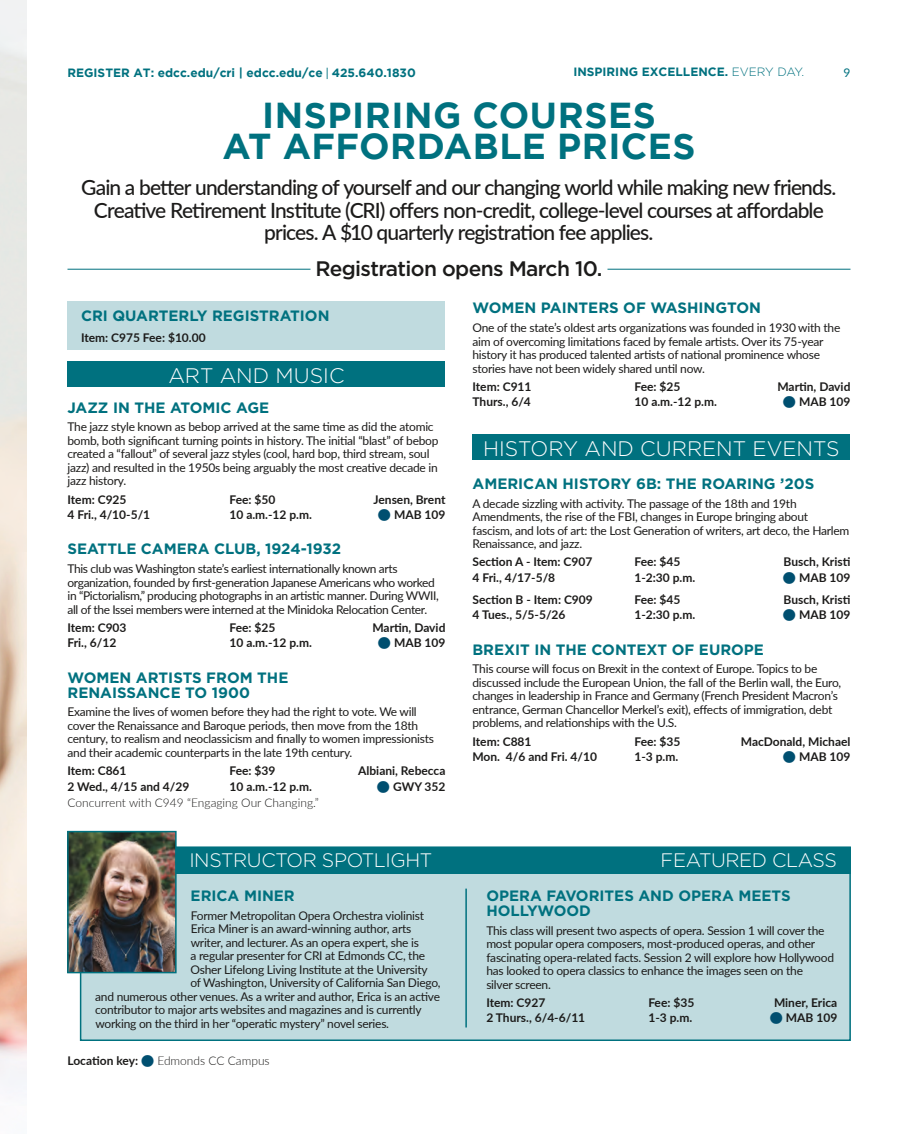
<style>
.page{position:relative;width:918px;height:1134px;background:#fff}
.page>*{position:absolute;margin:0;border:0;box-sizing:border-box;transform-origin:0 0}
.t1{font:700 36px/31.5px "Gotham";letter-spacing:.015em;color:#00717f;text-align:center}
.t2{font:500 21px/22.5px "Lato";letter-spacing:-.04em;color:#1c1b1a;text-align:center}
.t3{font:300 21px "Gotham";color:#fff}
.t4{font:500 21px "Gotham";letter-spacing:-.03em;color:#1c1b1a}
.t5{font:300 19.5px "Gotham";letter-spacing:-.02em;color:#fff}
.t6{font:700 15px/15px "Gotham";color:#00717f}
.t7{font:12px/13.5px "Lato";letter-spacing:-.02em;color:#1c1b1a}
.t8{font:700 12px "Lato";color:#1c1b1a}
.t9{font:700 12px "Gotham";color:#00717f}
.t10{font:300 12px "Lato";color:#1c1b1a}
.t11{font:12px "Lato";color:#00717f}
.s1{font-family:"Lato";font-weight:400}
.s2{font-weight:300}
</style>
<div class="page">
<img style="left:0;top:0;width:27px;height:1085px">
<div style="left:68px;top:301px;width:378px;height:49px;background:#c0dbdf"></div>
<div style="left:68px;top:361px;width:378px;height:26px;background:#00717f"></div>
<div style="left:472px;top:434px;width:378px;height:26px;background:#00717f"></div>
<div style="left:81px;top:847px;width:770px;height:194px;background:#c0dbdf"></div>
<div style="left:68px;top:847px;width:783px;height:27px;background:#00717f"></div>
<hr style="left:465px;top:889px;width:2px;height:139px;background:#00717f">
<div style="left:80px;top:847px;width:771px;height:194px;border:2px solid #00717f"></div>
<img style="left:70px;top:834px;width:104px;height:136px">
<div style="left:67px;top:831px;width:110px;height:142px;border:2px solid #00717f"></div>
<hr style="left:68px;top:269px;width:242px;height:1px;background:#00717f">
<hr style="left:608px;top:269px;width:242px;height:1px;background:#00717f">
<p class="t9" style="left:68px;top:66px;width:350px">REGISTER AT: edcc.edu/cri | edcc.edu/ce <span class="s1">|</span> 425.640.1830</p>
<p class="t9" style="left:573px;top:65px;width:232px">INSPIRING EXCELLENCE. <span class="s2">EVERY DAY.</span></p>
<p class="t11" style="left:844px;top:64px;width:8px">9</p>
<h1 class="t1" style="left:222px;top:98px;width:475px">INSPIRING COURSES<br>AT AFFORDABLE PRICES</h1>
<h2 class="t2" style="left:81px;top:175px;width:757px">Gain a better understanding of yourself and our changing world while making new friends.<br>Creative Retirement Institute (CRI) offers non-credit, college-level courses at affordable prices. A $10 quarterly registration fee applies.</h2>
<h2 class="t4" style="left:315px;top:255px;width:289px">Registration opens March 10.</h2>
<p class="t6" style="left:81px;top:308px;width:250px">CRI QUARTERLY REGISTRATION</p>
<p class="t8" style="left:81px;top:329px;width:126px">Item: C975 Fee: $10.00</p>
<h2 class="t3" style="left:168px;top:362px;width:178px">ART AND MUSIC</h2>
<p class="t6" style="left:68px;top:400px;width:203px">JAZZ IN THE ATOMIC AGE</p>
<p class="t7" style="left:68px;top:420px;width:373px">The jazz style known as bebop arrived at the same time as did the atomic bomb, both significant turning points in history. The initial “blast” of bebop created a “fallout” of several jazz styles (cool, hard bop, third stream, soul jazz) and resulted in the 1950s being arguably the most creative decade in jazz history.</p>
<p class="t8" style="left:68px;top:490px;width:61px">Item: C925</p>
<p class="t8" style="left:230px;top:490px;width:47px">Fee: $50</p>
<p class="t8" style="left:374px;top:490px;width:73px">Jensen, Brent</p>
<p class="t8" style="left:68px;top:506px;width:84px">4 Fri., 4/10-5/1</p>
<p class="t8" style="left:230px;top:506px;width:84px">10 a.m.-12 p.m.</p>
<p class="t8" style="left:394px;top:506px;width:53px">MAB 109</p>
<p class="t6" style="left:68px;top:541px;width:275px">SEATTLE CAMERA CLUB, 1924-1932</p>
<p class="t7" style="left:68px;top:562px;width:373px">This club was Washington state’s earliest internationally known arts organization, founded by first-generation Japanese Americans who worked in “Pictorialism,” producing photographs in an artistic manner. During WWII, all of the Issei members were interned at the Minidoka Relocation Center.</p>
<p class="t8" style="left:68px;top:619px;width:61px">Item: C903</p>
<p class="t8" style="left:230px;top:619px;width:47px">Fee: $25</p>
<p class="t8" style="left:372px;top:619px;width:75px">Martin, David</p>
<p class="t8" style="left:68px;top:634px;width:50px">Fri., 6/12</p>
<p class="t8" style="left:230px;top:634px;width:84px">10 a.m.-12 p.m.</p>
<p class="t8" style="left:394px;top:634px;width:53px">MAB 109</p>
<p class="t6" style="left:68px;top:670px;width:222px">WOMEN ARTISTS FROM THE<br>RENAISSANCE TO 1900</p>
<p class="t7" style="left:68px;top:705px;width:368px">Examine the lives of women before they had the right to vote. We will cover the Renaissance and Baroque periods, then move from the 18th century, to realism and neoclassicism and finally to women impressionists and their academic counterparts in the late 19th century.</p>
<p class="t8" style="left:68px;top:762px;width:61px">Item: C861</p>
<p class="t8" style="left:230px;top:762px;width:47px">Fee: $39</p>
<p class="t8" style="left:358px;top:762px;width:89px">Albiani, Rebecca</p>
<p class="t8" style="left:68px;top:777px;width:123px">2 Wed., 4/15 and 4/29</p>
<p class="t8" style="left:230px;top:777px;width:84px">10 a.m.-12 p.m.</p>
<p class="t8" style="left:393px;top:777px;width:54px">GWY 352</p>
<p class="t10" style="left:68px;top:794px;width:253px">Concurrent with C949 “Engaging Our Changing.”</p>
<p class="t6" style="left:472px;top:300px;width:290px">WOMEN PAINTERS OF WASHINGTON</p>
<p class="t7" style="left:472px;top:320px;width:369px">One of the state’s oldest arts organizations was founded in 1930 with the aim of overcoming limitations faced by female artists. Over its 75-year history it has produced talented artists of national prominence whose stories have not been widely shared until now.</p>
<p class="t8" style="left:472px;top:378px;width:61px">Item: C911</p>
<p class="t8" style="left:634px;top:378px;width:47px">Fee: $25</p>
<p class="t8" style="left:777px;top:378px;width:75px">Martin, David</p>
<p class="t8" style="left:472px;top:393px;width:60px">Thurs., 6/4</p>
<p class="t8" style="left:634px;top:393px;width:84px">10 a.m.-12 p.m.</p>
<p class="t8" style="left:799px;top:393px;width:53px">MAB 109</p>
<h2 class="t3" style="left:483px;top:435px;width:358px">HISTORY AND CURRENT EVENTS</h2>
<p class="t6" style="left:472px;top:476px;width:343px">AMERICAN HISTORY 6B: THE ROARING ’20S</p>
<p class="t7" style="left:472px;top:496px;width:379px">A decade sizzling with activity. The passage of the 18th and 19th Amendments, the rise of the FBI, changes in Europe bringing about fascism, and lots of art: the Lost Generation of writers, art deco, the Harlem Renaissance, and jazz.</p>
<p class="t8" style="left:472px;top:553px;width:121px">Section A - Item: C907</p>
<p class="t8" style="left:634px;top:553px;width:47px">Fee: $45</p>
<p class="t8" style="left:784px;top:553px;width:68px">Busch, Kristi</p>
<p class="t8" style="left:472px;top:568px;width:84px">4 Fri., 4/17-5/8</p>
<p class="t8" style="left:634px;top:568px;width:62px">1-2:30 p.m.</p>
<p class="t8" style="left:799px;top:568px;width:53px">MAB 109</p>
<p class="t8" style="left:472px;top:591px;width:122px">Section B - Item: C909</p>
<p class="t8" style="left:634px;top:591px;width:47px">Fee: $45</p>
<p class="t8" style="left:784px;top:591px;width:68px">Busch, Kristi</p>
<p class="t8" style="left:472px;top:606px;width:95px">4 Tues., 5/5-5/26</p>
<p class="t8" style="left:634px;top:606px;width:62px">1-2:30 p.m.</p>
<p class="t8" style="left:799px;top:606px;width:53px">MAB 109</p>
<p class="t6" style="left:472px;top:642px;width:293px">BREXIT IN THE CONTEXT OF EUROPE</p>
<p class="t7" style="left:472px;top:662px;width:370px">This course will focus on Brexit in the context of Europe. Topics to be discussed include the European Union, the fall of the Berlin wall, the Euro, changes in leadership in France and Germany (French President Macron’s entrance, German Chancellor Merkel’s exit), effects of immigration, debt problems, and relationships with the U.S.</p>
<p class="t8" style="left:472px;top:732px;width:61px">Item: C881</p>
<p class="t8" style="left:634px;top:732px;width:47px">Fee: $35</p>
<p class="t8" style="left:741px;top:732px;width:111px">MacDonald, Michael</p>
<p class="t8" style="left:472px;top:748px;width:126px">Mon. 4/6 and Fri. 4/10</p>
<p class="t8" style="left:634px;top:748px;width:45px">1-3 p.m.</p>
<p class="t8" style="left:799px;top:748px;width:53px">MAB 109</p>
<h3 class="t5" style="left:189px;top:848px;width:244px">INSTRUCTOR SPOTLIGHT</h3>
<h3 class="t5" style="left:661px;top:848px;width:178px">FEATURED CLASS</h3>
<p class="t6" style="left:191px;top:888px;width:106px">ERICA MINER</p>
<p class="t7" style="left:191px;top:908px;width:235px">Former Metropolitan Opera Orchestra violinist</p>
<p class="t7" style="left:191px;top:921px;width:222px">Erica Miner is an award-winning author, arts</p>
<p class="t7" style="left:191px;top:935px;width:230px">writer, and lecturer. As an opera expert, she is</p>
<p class="t7" style="left:191px;top:948px;width:236px">a regular presenter for CRI at Edmonds CC, the</p>
<p class="t7" style="left:191px;top:962px;width:239px">Osher Lifelong Living Institute at the University</p>
<p class="t7" style="left:190px;top:975px;width:252px">of Washington, University of California San Diego,</p>
<p class="t7" style="left:95px;top:989px;width:346px">and numerous other venues. As a writer and author, Erica is an active</p>
<p class="t7" style="left:95px;top:1002px;width:328px">contributor to major arts websites and magazines and is currently</p>
<p class="t7" style="left:95px;top:1016px;width:295px">working on the third in her “operatic mystery” novel series.</p>
<p class="t6" style="left:486px;top:888px;width:306px">OPERA FAVORITES AND OPERA MEETS<br>HOLLYWOOD</p>
<p class="t7" style="left:486px;top:923px;width:349px">This class will present two aspects of opera. Session 1 will cover the most popular opera composers, most-produced operas, and other fascinating opera-related facts. Session 2 will explore how Hollywood has looked to opera classics to enhance the images seen on the<br>silver screen.</p>
<p class="t8" style="left:486px;top:993px;width:61px">Item: C927</p>
<p class="t8" style="left:648px;top:993px;width:47px">Fee: $35</p>
<p class="t8" style="left:774px;top:993px;width:65px">Miner, Erica</p>
<p class="t8" style="left:486px;top:1009px;width:100px">2 Thurs., 6/4-6/11</p>
<p class="t8" style="left:648px;top:1009px;width:45px">1-3 p.m.</p>
<p class="t8" style="left:786px;top:1009px;width:53px">MAB 109</p>
<p class="t8" style="left:68px;top:1052px;width:72px">Location key:</p>
<p class="t10" style="left:157px;top:1053px;width:114px">Edmonds CC Campus</p>
</div>
